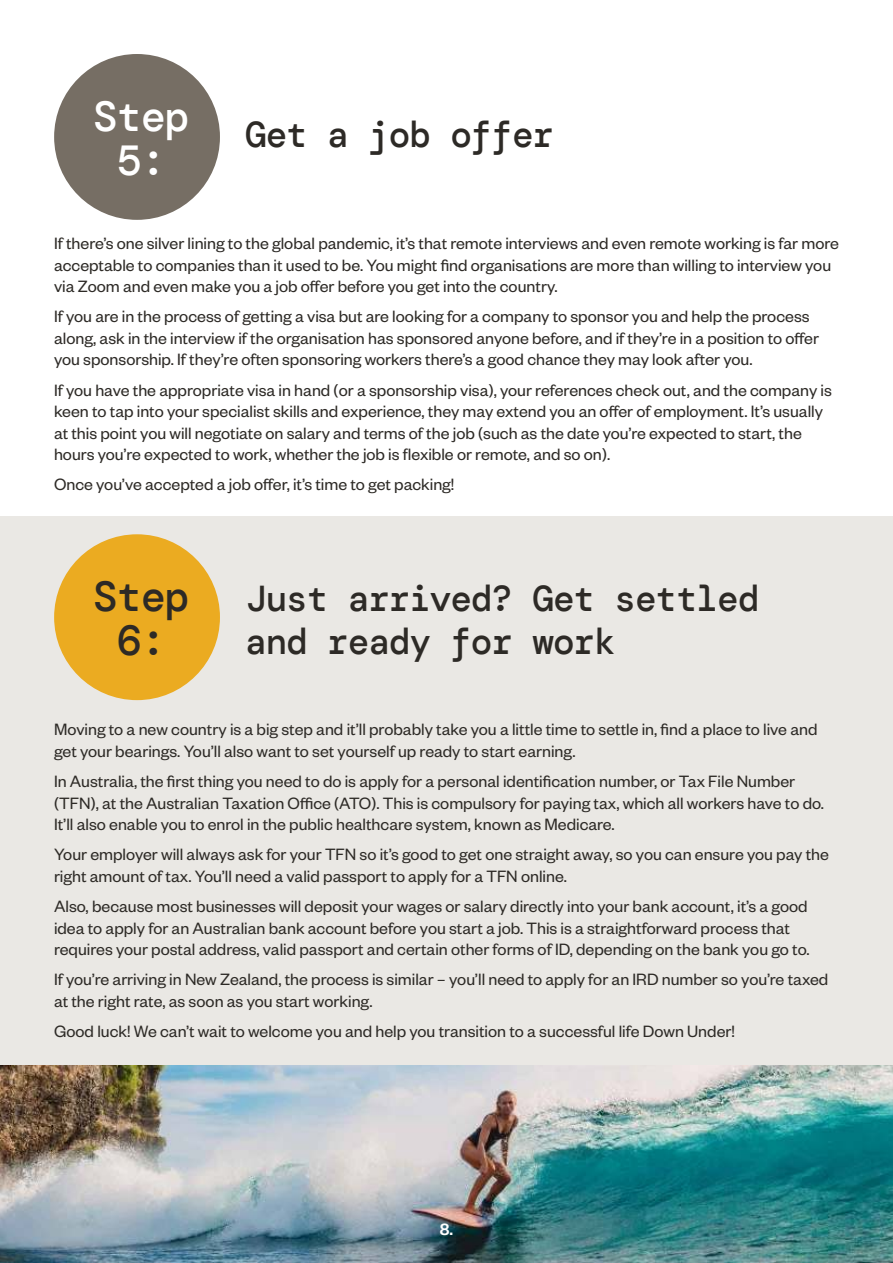
<style>
.page{position:relative;width:893px;height:1263px;background:#fff}
.page>*{position:absolute;margin:0;border:0;box-sizing:border-box;transform-origin:0 0}
.t1{font:500 42px/43.5px "DM Mono";color:#fff;text-align:center}
.t2{font:500 42px/43.5px "DM Mono";color:#2d2a26;text-align:center}
.t3{font:500 36px/43.5px "DM Mono";letter-spacing:-.03em;color:#2d2a26}
.t4{font:18px/21.6px "Founders Grotesk";color:#2d2a26}
.t5{font:500 18px "Founders Grotesk";color:#fff}
</style>
<div class="page">
<div style="left:0;top:516px;width:893px;height:587px;background:#eae8e4"></div>
<img style="left:0;top:1065px;width:893px;height:198px">
<div style="left:54px;top:54px;width:166px;height:166px;background:#766e64;border-radius:50%"></div>
<div style="left:54px;top:534px;width:166px;height:166px;background:#ebab21;border-radius:50%"></div>
<h1 class="t1" style="left:93px;top:98px;width:99px">Step<br>5:</h1>
<h2 class="t3" style="left:245px;top:116px;width:310px">Get a job offer</h2>
<p class="t4" style="left:54px;top:233px;width:786px">If there’s one silver lining to the global pandemic, it’s that remote interviews and even remote working is far more acceptable to companies than it used to be. You might find organisations are more than willing to interview you via Zoom and even make you a job offer before you get into the country.</p>
<p class="t4" style="left:54px;top:306px;width:766px">If you are in the process of getting a visa but are looking for a company to sponsor you and help the process along, ask in the interview if the organisation has sponsored anyone before, and if they’re in a position to offer you sponsorship. If they’re often sponsoring workers there’s a good chance they may look after you.</p>
<p class="t4" style="left:54px;top:380px;width:779px">If you have the appropriate visa in hand (or a sponsorship visa), your references check out, and the company is keen to tap into your specialist skills and experience, they may extend you an offer of employment. It’s usually at this point you will negotiate on salary and terms of the job (such as the date you’re expected to start, the hours you’re expected to work, whether the job is flexible or remote, and so on).</p>
<p class="t4" style="left:54px;top:475px;width:402px">Once you’ve accepted a job offer, it’s time to get packing!</p>
<h1 class="t2" style="left:93px;top:578px;width:99px">Step<br>6:</h1>
<h2 class="t3" style="left:245px;top:579px;width:516px">Just arrived? Get settled and ready for work</h2>
<p class="t4" style="left:54px;top:719px;width:765px">Moving to a new country is a big step and it’ll probably take you a little time to settle in, find a place to live and get your bearings. You’ll also want to set yourself up ready to start earning.</p>
<p class="t4" style="left:54px;top:771px;width:772px">In Australia, the first thing you need to do is apply for a personal identification number, or Tax File Number (TFN), at the Australian Taxation Office (ATO). This is compulsory for paying tax, which all workers have to do.<br>It’ll also enable you to enrol in the public healthcare system, known as Medicare.</p>
<p class="t4" style="left:54px;top:844px;width:776px">Your employer will always ask for your TFN so it’s good to get one straight away, so you can ensure you pay the right amount of tax. You’ll need a valid passport to apply for a TFN online.</p>
<p class="t4" style="left:54px;top:896px;width:757px">Also, because most businesses will deposit your wages or salary directly into your bank account, it’s a good idea to apply for an Australian bank account before you start a job. This is a straightforward process that requires your postal address, valid passport and certain other forms of ID, depending on the bank you go to.</p>
<p class="t4" style="left:54px;top:969px;width:776px">If you’re arriving in New Zealand, the process is similar – you’ll need to apply for an IRD number so you’re taxed at the right rate, as soon as you start working.</p>
<p class="t4" style="left:54px;top:1021px;width:682px">Good luck! We can’t wait to welcome you and help you transition to a successful life Down Under!</p>
<p class="t5" style="left:440px;top:1223px;width:15px">8.</p>
</div>
